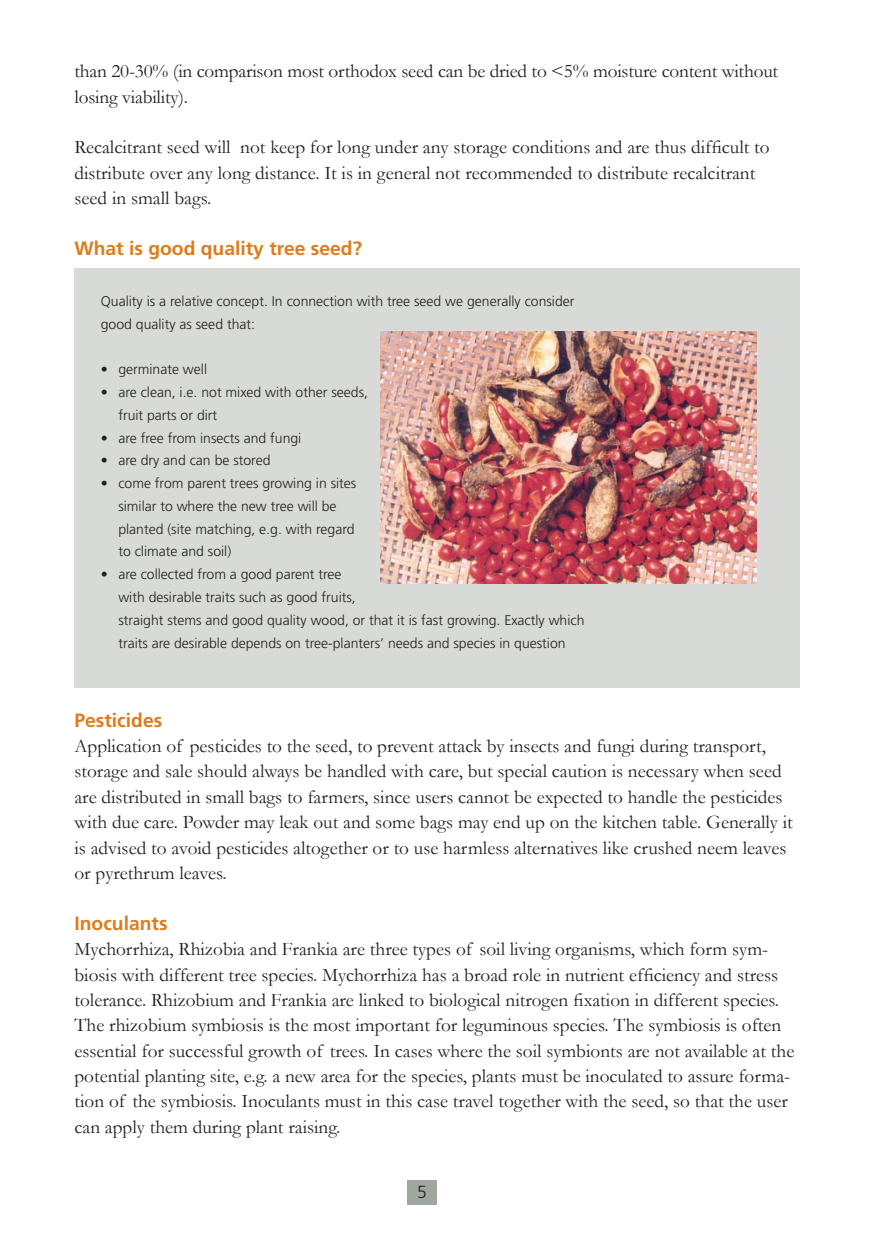
<style>
.page{position:relative;width:874px;height:1241px;background:#fff}
.page>*{position:absolute;margin:0;border:0;box-sizing:border-box;transform-origin:0 0}
.t1{font:19.25px/25.4px "Garamond";color:#231f20}
.t2{font:700 19.25px "Frutiger LT Std";color:#de7b1b}
.t3{font:300 14px/22.8px "Frutiger LT Std";color:#231f20}
</style>
<div class="page">
<div style="left:407px;top:1180px;width:30px;height:24px;background:#9fa7a0"></div>
<div style="left:74px;top:268px;width:725px;height:419px;background:#d8dad7"></div>
<img style="left:380px;top:331px;width:375px;height:252px">
<p class="t1" style="left:74px;top:58px;width:704px">than 20-30% (in comparison most orthodox seed can be dried to &lt;5% moisture content without losing viability).</p>
<p class="t1" style="left:74px;top:134px;width:696px">Recalcitrant seed will not keep for long under any storage conditions and are thus difficult to distribute over any long distance. It is in general not recommended to distribute recalcitrant seed in small bags.</p>
<p class="t2" style="left:74px;top:237px;width:289px">What is good quality tree seed?</p>
<p class="t3" style="left:101px;top:290px;width:475px">Quality is a relative concept. In connection with tree seed we generally consider good quality as seed that:</p>
<p class="t3" style="left:101px;top:358px;width:108px">• germinate well</p>
<p class="t3" style="left:118px;top:381px;width:251px;text-indent:-18px">• are clean, i.e. not mixed with other seeds, fruit parts or dirt</p>
<p class="t3" style="left:101px;top:426px;width:202px">• are free from insects and fungi</p>
<p class="t3" style="left:101px;top:449px;width:171px">• are dry and can be stored</p>
<p class="t3" style="left:118px;top:472px;width:239px;text-indent:-18px">• come from parent trees growing in sites similar to where the new tree will be planted (site matching, e.g. with regard to climate and soil)</p>
<p class="t3" style="left:118px;top:563px;width:467px;text-indent:-18px">• are collected from a good parent tree<br>with desirable traits such as good fruits,<br>straight stems and good quality wood, or that it is fast growing. Exactly which traits are desirable depends on tree-planters’ needs and species in question</p>
<p class="t2" style="left:74px;top:708px;width:89px">Pesticides</p>
<p class="t1" style="left:74px;top:732px;width:719px">Application of pesticides to the seed, to prevent attack by insects and fungi during transport, storage and sale should always be handled with care, but special caution is necessary when seed are distributed in small bags to farmers, since users cannot be expected to handle the pesticides with due care. Powder may leak out and some bags may end up on the kitchen table. Generally it is advised to avoid pesticides altogether or to use harmless alternatives like crushed neem leaves or pyrethrum leaves.</p>
<p class="t2" style="left:74px;top:911px;width:95px">Inoculants</p>
<p class="t1" style="left:74px;top:935px;width:721px">Mychorrhiza, Rhizobia and Frankia are three types of soil living organisms, which form sym&shy;biosis with different tree species. Mychorrhiza has a broad role in nutrient efficiency and stress tolerance. Rhizobium and Frankia are linked to biological nitrogen fixation in different species.<br>The rhizobium symbiosis is the most important for leguminous species. The symbiosis is often essential for successful growth of trees. In cases where the soil symbionts are not available at the potential planting site, e.g. a new area for the species, plants must be inoculated to assure forma&shy;tion of the symbiosis. Inoculants must in this case travel together with the seed, so that the user can apply them during plant raising.</p>
</div>
